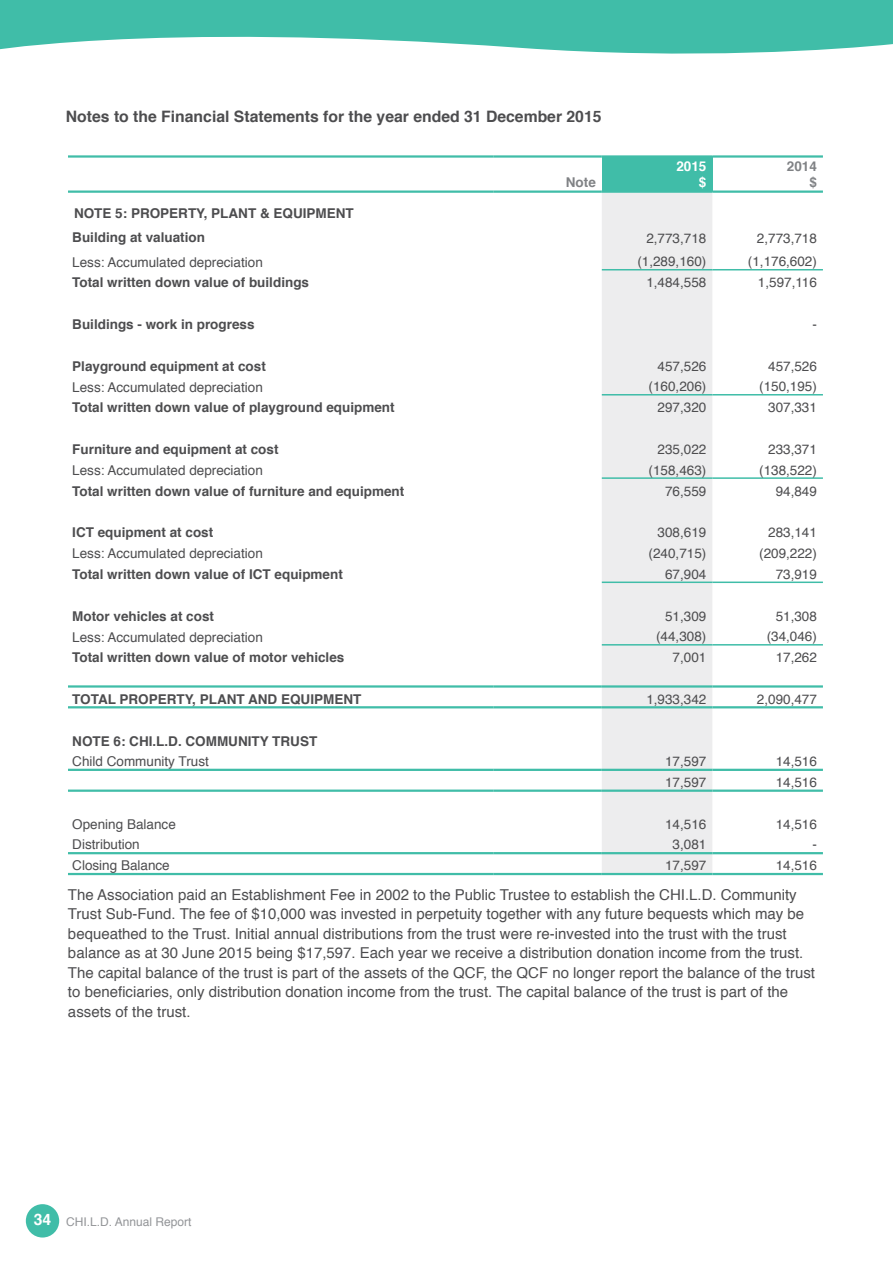
<style>
.page{position:relative;width:893px;height:1263px;background:#fff}
.page>*{position:absolute;margin:0;border:0;box-sizing:border-box;transform-origin:0 0}
.t1{font:700 15.75px "Helvetica";color:#4d4d4f}
.t2{font:700 15.75px "Helvetica";color:#fff}
.t3{font:15px/19.5px "Helvetica";color:#4d4d4f}
.t4{font:13.5px "Helvetica";color:#4d4d4f}
.t5{font:700 13.5px/23.9px "Helvetica";color:#4d4d4f}
.t6{font:700 13.5px/16.5px "Helvetica";color:#808285;text-align:right}
.t7{font:700 13.5px "Helvetica";color:#fff}
.t8{font:12px "Helvetica";color:#939598}
</style>
<div class="page">
<svg style="left:0;top:0;width:893px;height:54px;fill:#40bda8"></svg>
<div style="left:602px;top:156px;width:110px;height:36px;background:#40bda8"></div>
<div style="left:602px;top:193px;width:110px;height:680px;background:#ededee"></div>
<hr style="left:712px;top:155px;width:111px;height:3px;background:#40bda8">
<hr style="left:602px;top:155px;width:110px;height:3px;background:#40bda8">
<hr style="left:493px;top:155px;width:109px;height:3px;background:#40bda8">
<hr style="left:68px;top:155px;width:425px;height:3px;background:#40bda8">
<hr style="left:712px;top:190px;width:111px;height:3px;background:#40bda8">
<hr style="left:602px;top:190px;width:110px;height:3px;background:#40bda8">
<hr style="left:493px;top:190px;width:109px;height:3px;background:#40bda8">
<hr style="left:68px;top:190px;width:425px;height:3px;background:#40bda8">
<hr style="left:712px;top:769px;width:111px;height:2px;background:#40bda8">
<hr style="left:602px;top:769px;width:110px;height:2px;background:#40bda8">
<hr style="left:493px;top:769px;width:109px;height:2px;background:#40bda8">
<hr style="left:68px;top:769px;width:425px;height:2px;background:#40bda8">
<hr style="left:712px;top:789px;width:111px;height:3px;background:#40bda8">
<hr style="left:602px;top:789px;width:110px;height:3px;background:#40bda8">
<hr style="left:493px;top:789px;width:109px;height:3px;background:#40bda8">
<hr style="left:68px;top:789px;width:425px;height:3px;background:#40bda8">
<hr style="left:712px;top:852px;width:111px;height:2px;background:#40bda8">
<hr style="left:602px;top:852px;width:110px;height:2px;background:#40bda8">
<hr style="left:493px;top:852px;width:109px;height:2px;background:#40bda8">
<hr style="left:68px;top:852px;width:425px;height:2px;background:#40bda8">
<hr style="left:712px;top:873px;width:111px;height:2px;background:#40bda8">
<hr style="left:602px;top:873px;width:110px;height:2px;background:#40bda8">
<hr style="left:493px;top:873px;width:109px;height:2px;background:#40bda8">
<hr style="left:68px;top:873px;width:425px;height:2px;background:#40bda8">
<hr style="left:712px;top:685px;width:111px;height:3px;background:#40bda8">
<hr style="left:602px;top:685px;width:110px;height:3px;background:#40bda8">
<hr style="left:493px;top:685px;width:109px;height:3px;background:#40bda8">
<hr style="left:68px;top:685px;width:425px;height:3px;background:#40bda8">
<hr style="left:712px;top:706px;width:111px;height:2px;background:#40bda8">
<hr style="left:602px;top:706px;width:110px;height:2px;background:#40bda8">
<hr style="left:493px;top:706px;width:109px;height:2px;background:#40bda8">
<hr style="left:68px;top:706px;width:425px;height:2px;background:#40bda8">
<hr style="left:712px;top:394px;width:111px;height:1px;background:#40bda8">
<hr style="left:602px;top:394px;width:110px;height:1px;background:#40bda8">
<hr style="left:712px;top:269px;width:111px;height:1px;background:#40bda8">
<hr style="left:602px;top:269px;width:110px;height:1px;background:#40bda8">
<hr style="left:712px;top:477px;width:111px;height:2px;background:#40bda8">
<hr style="left:602px;top:477px;width:110px;height:2px;background:#40bda8">
<hr style="left:712px;top:581px;width:111px;height:2px;background:#40bda8">
<hr style="left:602px;top:581px;width:110px;height:2px;background:#40bda8">
<hr style="left:712px;top:644px;width:111px;height:1px;background:#40bda8">
<hr style="left:602px;top:644px;width:110px;height:1px;background:#40bda8">
<div style="left:26px;top:1204px;width:33px;height:33px;background:#40bda8;border-radius:50%"></div>
<p class="t1" style="left:66px;top:104px;width:537px">Notes to the Financial Statements for the year ended 31 December 2015</p>
<p class="t7" style="left:676px;top:155px;width:32px">2015</p>
<p class="t6" style="left:566px;top:175px;width:31px">Note</p>
<p class="t7" style="left:699px;top:172px;width:9px">$</p>
<p class="t6" style="left:787px;top:158px;width:32px">2014 $</p>
<p class="t5" style="left:72px;top:202px;width:283px">NOTE 5: PROPERTY, PLANT &amp; EQUIPMENT<br>Building at valuation</p>
<p class="t4" style="left:646px;top:228px;width:62px">2,773,718</p>
<p class="t4" style="left:757px;top:228px;width:62px">2,773,718</p>
<p class="t4" style="left:72px;top:251px;width:192px">Less: Accumulated depreciation</p>
<p class="t4" style="left:637px;top:251px;width:71px">(1,289,160)</p>
<p class="t4" style="left:748px;top:251px;width:71px">(1,176,602)</p>
<p class="t5" style="left:72px;top:271px;width:238px">Total written down value of buildings</p>
<p class="t4" style="left:646px;top:272px;width:62px">1,484,558</p>
<p class="t4" style="left:758px;top:272px;width:61px">1,597,116</p>
<p class="t5" style="left:72px;top:312px;width:184px">Buildings - work in progress</p>
<p class="t4" style="left:812px;top:314px;width:6px">-</p>
<p class="t5" style="left:72px;top:354px;width:195px">Playground equipment at cost</p>
<p class="t4" style="left:658px;top:356px;width:50px">457,526</p>
<p class="t4" style="left:768px;top:356px;width:50px">457,526</p>
<p class="t4" style="left:72px;top:376px;width:192px">Less: Accumulated depreciation</p>
<p class="t4" style="left:649px;top:376px;width:59px">(160,206)</p>
<p class="t4" style="left:759px;top:376px;width:59px">(150,195)</p>
<p class="t5" style="left:72px;top:396px;width:324px">Total written down value of playground equipment</p>
<p class="t4" style="left:658px;top:397px;width:50px">297,320</p>
<p class="t4" style="left:768px;top:397px;width:50px">307,331</p>
<p class="t5" style="left:72px;top:438px;width:208px">Furniture and equipment at cost</p>
<p class="t4" style="left:658px;top:439px;width:50px">235,022</p>
<p class="t4" style="left:768px;top:439px;width:50px">233,371</p>
<p class="t4" style="left:72px;top:460px;width:192px">Less: Accumulated depreciation</p>
<p class="t4" style="left:649px;top:459px;width:59px">(158,463)</p>
<p class="t4" style="left:759px;top:459px;width:59px">(138,522)</p>
<p class="t5" style="left:72px;top:479px;width:334px">Total written down value of furniture and equipment</p>
<p class="t4" style="left:665px;top:481px;width:43px">76,559</p>
<p class="t4" style="left:776px;top:481px;width:43px">94,849</p>
<p class="t5" style="left:72px;top:521px;width:143px">ICT equipment at cost</p>
<p class="t4" style="left:658px;top:522px;width:50px">308,619</p>
<p class="t4" style="left:768px;top:522px;width:50px">283,141</p>
<p class="t4" style="left:72px;top:543px;width:192px">Less: Accumulated depreciation</p>
<p class="t4" style="left:649px;top:543px;width:59px">(240,715)</p>
<p class="t4" style="left:759px;top:543px;width:59px">(209,222)</p>
<p class="t5" style="left:72px;top:563px;width:272px">Total written down value of ICT equipment</p>
<p class="t4" style="left:665px;top:564px;width:43px">67,904</p>
<p class="t4" style="left:776px;top:564px;width:43px">73,919</p>
<p class="t5" style="left:72px;top:604px;width:143px">Motor vehicles at cost</p>
<p class="t4" style="left:665px;top:606px;width:43px">51,309</p>
<p class="t4" style="left:776px;top:606px;width:43px">51,308</p>
<p class="t4" style="left:72px;top:626px;width:192px">Less: Accumulated depreciation</p>
<p class="t4" style="left:656px;top:626px;width:52px">(44,308)</p>
<p class="t4" style="left:767px;top:626px;width:52px">(34,046)</p>
<p class="t5" style="left:72px;top:646px;width:274px">Total written down value of motor vehicles</p>
<p class="t4" style="left:673px;top:647px;width:35px">7,001</p>
<p class="t4" style="left:776px;top:647px;width:43px">17,262</p>
<p class="t5" style="left:72px;top:687px;width:291px">TOTAL PROPERTY, PLANT AND EQUIPMENT</p>
<p class="t4" style="left:646px;top:688px;width:62px">1,933,342</p>
<p class="t4" style="left:757px;top:688px;width:62px">2,090,477</p>
<p class="t5" style="left:72px;top:729px;width:247px">NOTE 6: CHI.L.D. COMMUNITY TRUST</p>
<p class="t4" style="left:72px;top:751px;width:138px">Child Community Trust</p>
<p class="t4" style="left:665px;top:751px;width:43px">17,597</p>
<p class="t4" style="left:776px;top:751px;width:43px">14,516</p>
<p class="t4" style="left:665px;top:772px;width:43px">17,597</p>
<p class="t4" style="left:776px;top:772px;width:43px">14,516</p>
<p class="t4" style="left:72px;top:814px;width:105px">Opening Balance</p>
<p class="t4" style="left:665px;top:814px;width:43px">14,516</p>
<p class="t4" style="left:776px;top:814px;width:43px">14,516</p>
<p class="t4" style="left:72px;top:834px;width:69px">Distribution</p>
<p class="t4" style="left:673px;top:834px;width:35px">3,081</p>
<p class="t4" style="left:812px;top:834px;width:6px">-</p>
<p class="t4" style="left:72px;top:855px;width:99px">Closing Balance</p>
<p class="t4" style="left:665px;top:855px;width:43px">17,597</p>
<p class="t4" style="left:776px;top:855px;width:43px">14,516</p>
<p class="t3" style="left:68px;top:885px;width:749px">The Association paid an Establishment Fee in 2002 to the Public Trustee to establish the CHI.L.D. Community Trust Sub-Fund. The fee of $10,000 was invested in perpetuity together with any future bequests which may be bequeathed to the Trust. Initial annual distributions from the trust were re-invested into the trust with the trust balance as at 30 June 2015 being $17,597. Each year we receive a distribution donation income from the trust.<br>The capital balance of the trust is part of the assets of the QCF, the QCF no longer report the balance of the trust to beneficiaries, only distribution donation income from the trust. The capital balance of the trust is part of the assets of the trust.</p>
<p class="t2" style="left:34px;top:1207px;width:19px">34</p>
<p class="t8" style="left:66px;top:1212px;width:127px">CHI.L.D. Annual Report</p>
</div>
